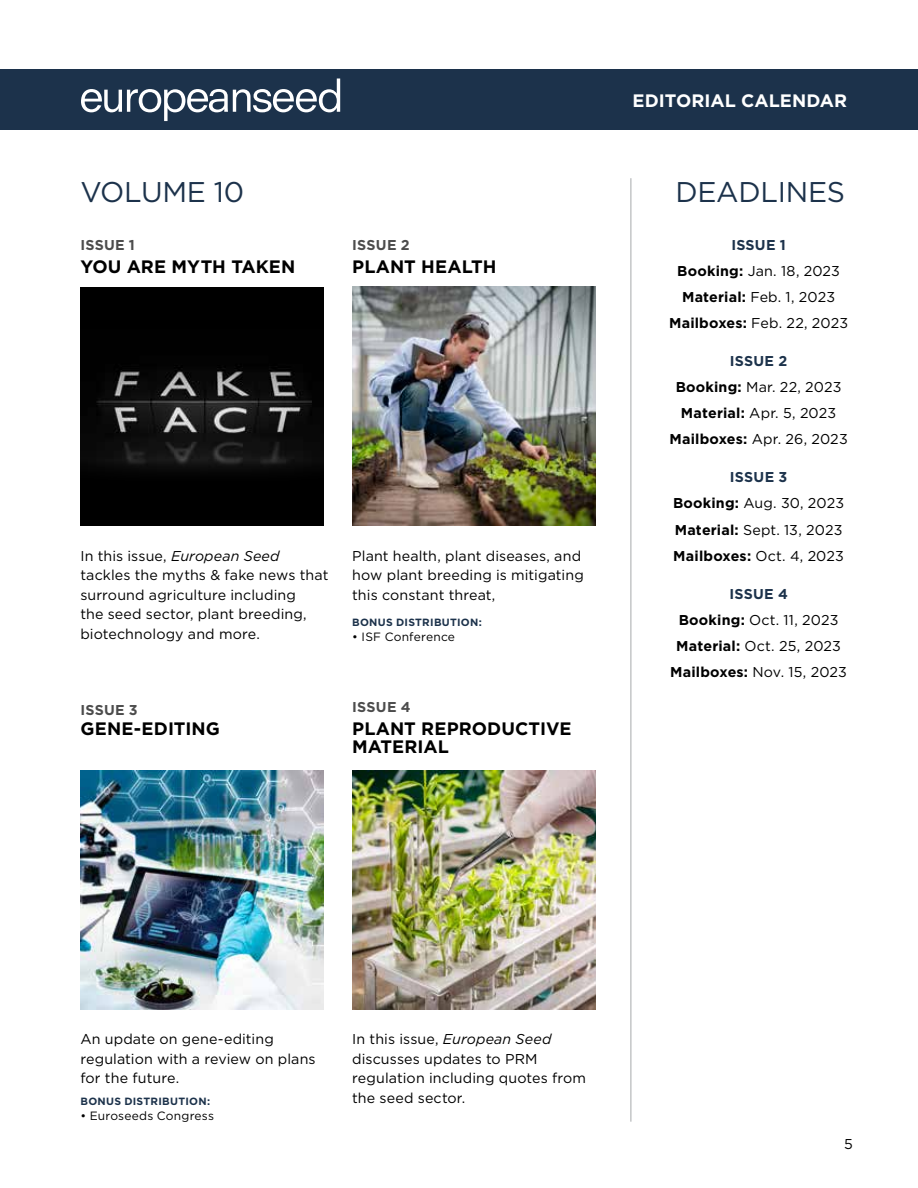
<style>
.page{position:relative;width:918px;height:1188px;background:#fff}
.page>*{position:absolute;margin:0;border:0;box-sizing:border-box;transform-origin:0 0}
.t1{font:28.5px "Gotham HTF";letter-spacing:-.01em;color:#1c324b}
.t2{font:700 18px/18px "Gotham HTF";letter-spacing:.005em;color:#000}
.t3{font:700 18px "Gotham HTF";color:#fff}
.t4{font:14.25px/26.1px "Gotham HTF";letter-spacing:.01em;color:#000;text-align:center}
.t5{font:700 14.25px "Gotham HTF";letter-spacing:.015em;color:#4c4c4c}
.t6{font:12px "Gotham HTF";letter-spacing:.015em;color:#000}
.t7{font:700 10.5px "Gotham HTF";letter-spacing:.025em;color:#1c324b}
.s1{font-style:italic}
.s2{font-weight:700;color:#1c324b}
.s3{font-weight:700}
</style>
<div class="page">
<div style="left:0;top:69px;width:918px;height:61px;background:#1c324b"></div>
<svg style="left:81px;top:79px;width:259px;height:42px"></svg>
<div style="left:81px;top:287px;width:243px;height:239px;background:#000"></div>
<img style="left:81px;top:367px;width:243px;height:103px">
<img style="left:81px;top:770px;width:243px;height:239px">
<img style="left:352px;top:287px;width:244px;height:239px">
<img style="left:352px;top:770px;width:244px;height:239px">
<hr style="left:631px;top:178px;width:1px;height:944px;background:#a7a9ac">
<p class="t3" style="left:632px;top:91px;width:216px">EDITORIAL CALENDAR</p>
<h1 class="t1" style="left:80px;top:176px;width:165px">VOLUME 10</h1>
<h1 class="t1" style="left:675px;top:176px;width:171px">DEADLINES</h1>
<p class="t5" style="left:80px;top:236px;width:56px">ISSUE 1</p>
<p class="t5" style="left:352px;top:236px;width:59px">ISSUE 2</p>
<p class="t2" style="left:80px;top:257px;width:217px">YOU ARE MYTH TAKEN</p>
<p class="t2" style="left:352px;top:257px;width:146px">PLANT HEALTH</p>
<p class="t4" style="left:80px;top:546px;width:250px;line-height:19.5px;text-align:left">In this issue, <span class="s1">European Seed </span>tackles the myths &amp; fake news that surround agriculture including<br>the seed sector, plant breeding, biotechnology and more.</p>
<p class="t4" style="left:352px;top:546px;width:233px;line-height:19.5px;text-align:left">Plant health, plant diseases, and how plant breeding is mitigating this constant threat,</p>
<p class="t7" style="left:352px;top:616px;width:131px">BONUS DISTRIBUTION:</p>
<p class="t6" style="left:352px;top:630px;width:104px">• ISF Conference</p>
<p class="t5" style="left:80px;top:702px;width:59px">ISSUE 3</p>
<p class="t5" style="left:352px;top:699px;width:60px">ISSUE 4</p>
<p class="t2" style="left:80px;top:719px;width:141px">GENE-EDITING</p>
<p class="t2" style="left:352px;top:719px;width:221px">PLANT REPRODUCTIVE<br>MATERIAL</p>
<p class="t4" style="left:669px;top:231px;width:181px"><span class="s2">ISSUE 1<br></span><span class="s3">Booking:</span> Jan. 18, 2023<br><span class="s3">Material:</span> Feb. 1, 2023<br><span class="s3">Mailboxes:</span> Feb. 22, 2023</p>
<p class="t4" style="left:669px;top:348px;width:180px"><span class="s2">ISSUE 2<br></span><span class="s3">Booking:</span> Mar. 22, 2023<br><span class="s3">Material:</span> Apr. 5, 2023<br><span class="s3">Mailboxes:</span> Apr. 26, 2023</p>
<p class="t4" style="left:673px;top:464px;width:173px"><span class="s2">ISSUE 3<br></span><span class="s3">Booking:</span> Aug. 30, 2023<br><span class="s3">Material:</span> Sept. 13, 2023<br><span class="s3">Mailboxes:</span> Oct. 4, 2023</p>
<p class="t4" style="left:670px;top:580px;width:178px"><span class="s2">ISSUE 4<br></span><span class="s3">Booking:</span> Oct. 11, 2023<br><span class="s3">Material:</span> Oct. 25, 2023<br><span class="s3">Mailboxes:</span> Nov. 15, 2023</p>
<p class="t4" style="left:80px;top:1029px;width:237px;line-height:19.5px;text-align:left">An update on gene-editing regulation with a review on plans for the future.</p>
<p class="t7" style="left:81px;top:1095px;width:131px">BONUS DISTRIBUTION:</p>
<p class="t6" style="left:81px;top:1109px;width:135px">• Euroseeds Congress</p>
<p class="t4" style="left:352px;top:1029px;width:235px;line-height:19.5px;text-align:left">In this issue, <span class="s1">European Seed </span>discusses updates to PRM regulation including quotes from the seed sector.</p>
<p class="t4" style="left:844px;top:1130px;width:10px">5</p>
</div>
